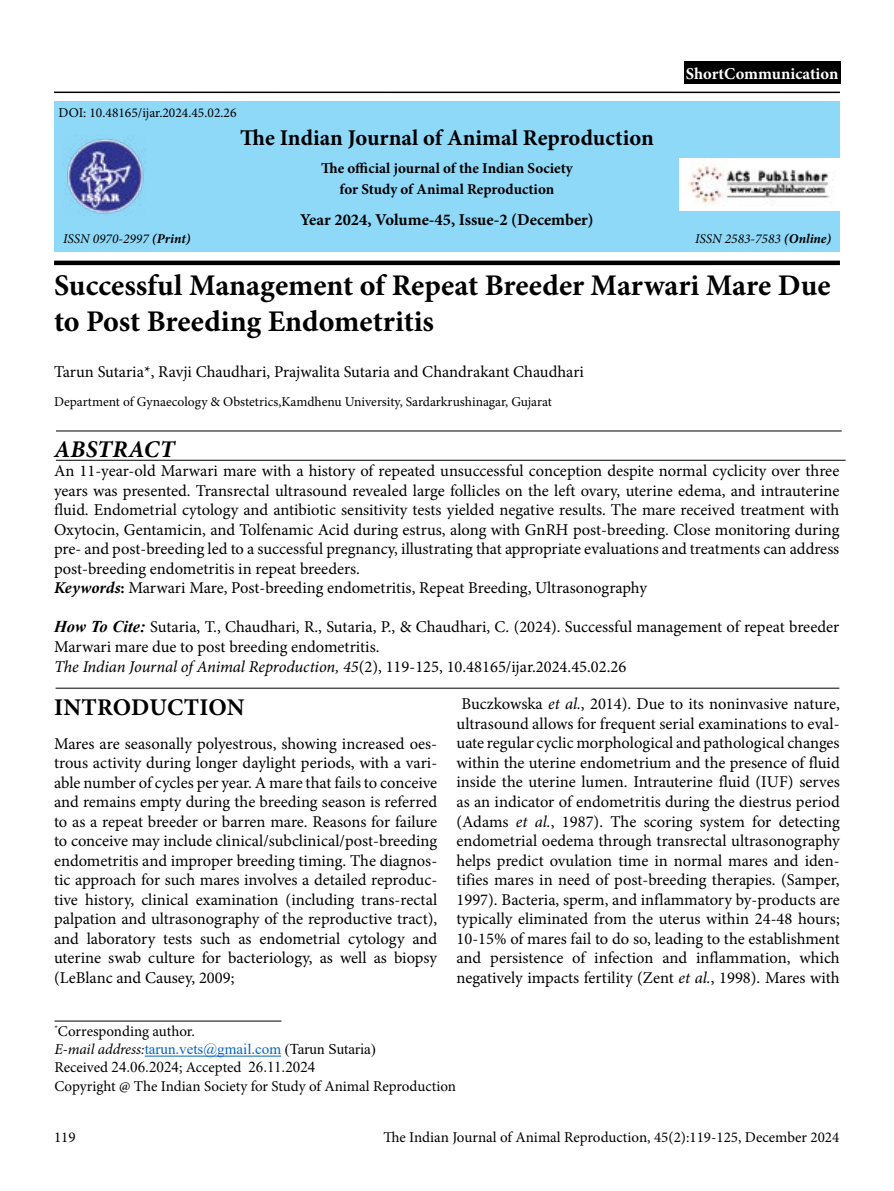
<style>
.page{position:relative;width:894px;height:1191px;background:#fff}
.page>*{position:absolute;margin:0;border:0;box-sizing:border-box;transform-origin:0 0}
.t1{font:700 30px/36px "Minion Pro";color:#000}
.t2{font:700 24px "Minion Pro";letter-spacing:.01em;color:#000}
.t3{font:italic 700 24px "Minion Pro";letter-spacing:.01em;color:#000}
.t4{font:700 22.5px "Minion Pro";color:#000}
.t5{font:16.5px/19.5px "Minion Pro";color:#000}
.t6{font:700 16.5px "Minion Pro";color:#000}
.t7{font:700 16.5px "Minion Pro";color:#fff}
.t8{font:15px "Minion Pro";color:#000}
.t9{font:15px/18px "Times New Roman";color:#000}
.t10{font:700 15px/21px "Minion Pro";color:#000;text-align:center}
.t11{font:13.5px "Minion Pro";color:#000}
.t12{font:italic 13.5px "Minion Pro";color:#000}
.s1{font-weight:700}
.s2{font-weight:700;font-style:italic}
.s3{font-family:"Times New Roman";font-weight:700;font-style:italic}
.s4{font-style:italic}
.s5{font-family:"Minion Pro";font-style:italic}
.s6{color:#0563c1}
.s7{font-family:"Minion Pro"}
</style>
<div class="page">
<hr style="left:54px;top:1020px;width:227px;height:1px;background:#000">
<hr style="left:145px;top:1055px;width:136px;height:1px;background:#0563c1">
<hr style="left:54px;top:92px;width:785px;height:1px;background:#000">
<div style="left:54px;top:260px;width:785px;height:5px;background:#000"></div>
<div style="left:54px;top:102px;width:785px;height:150px;background:#8ed8f8"></div>
<div style="left:683px;top:62px;width:157px;height:22px;background:#000"></div>
<img style="left:679px;top:159px;width:160px;height:51px">
<img style="left:67px;top:139px;width:77px;height:75px">
<hr style="left:56px;top:430px;width:785px;height:1px;background:#000">
<hr style="left:56px;top:687px;width:783px;height:1px;background:#000">
<hr style="left:56px;top:460px;width:789px;height:1px;background:#000">
<p class="t11" style="left:59px;top:104px;width:179px">DOI: 10.48165/ijar.2024.45.02.26</p>
<h3 class="t4" style="left:240px;top:122px;width:415px">The Indian Journal of Animal Reproduction</h3>
<p class="t10" style="left:321px;top:158px;width:253px">The official journal of the Indian Society for Study of Animal Reproduction</p>
<p class="t6" style="left:300px;top:208px;width:295px">Year 2024, Volume-45, Issue-2 (December)</p>
<p class="t7" style="left:685px;top:62px;width:154px">ShortCommunication</p>
<p class="t12" style="left:63px;top:229px;width:129px">ISSN 0970-2997 <span class="s1">(Print)</span></p>
<p class="t12" style="left:694px;top:229px;width:138px">ISSN 2583-7583 <span class="s1">(Online)</span></p>
<h1 class="t1" style="left:54px;top:266px;width:777px">Successful Management of Repeat Breeder Marwari Mare Due to Post Breeding Endometritis</h1>
<p class="t5" style="left:54px;top:362px;width:531px">Tarun Sutaria*, Ravji Chaudhari, Prajwalita Sutaria and Chandrakant Chaudhari</p>
<p class="t11" style="left:54px;top:392px;width:499px">Department of Gynaecology &amp; Obstetrics,Kamdhenu University, Sardarkrushinagar, Gujarat</p>
<h2 class="t3" style="left:54px;top:432px;width:122px">ABSTRACT</h2>
<p class="t5" style="left:54px;top:461px;width:786px">An 11-year-old Marwari mare with a history of repeated unsuccessful conception despite normal cyclicity over three years was presented. Transrectal ultrasound revealed large follicles on the left ovary, uterine edema, and intrauterine fluid. Endometrial cytology and antibiotic sensitivity tests yielded negative results. The mare received treatment with Oxytocin, Gentamicin, and Tolfenamic Acid during estrus, along with GnRH post-breeding. Close monitoring during pre- and post-breeding led to a successful pregnancy, illustrating that appropriate evaluations and treatments can address post-breeding endometritis in repeat breeders.<br><span class="s2">Keywords</span><span class="s1">:</span> Marwari Mare, Post-breeding endometritis, Repeat Breeding, Ultrasonography</p>
<p class="t5" style="left:54px;top:617px;width:786px"><span class="s3">How To Cite:</span> Sutaria, T., Chaudhari, R., Sutaria, P., &amp; Chaudhari, C. (2024). Successful management of repeat breeder<br>Marwari mare due to post breeding endometritis.<br><span class="s4">The Indian Journal of Animal Reproduction, 45</span>(2), 119-125, 10.48165/ijar.2024.45.02.26</p>
<h2 class="t2" style="left:54px;top:690px;width:192px">INTRODUCTION</h2>
<p class="t5" style="left:54px;top:733px;width:384px;text-align:justify">Mares are seasonally polyestrous, showing increased oes&shy;trous activity during longer daylight periods, with a vari&shy;able number of cycles per year. A mare that fails to conceive and remains empty during the breeding season is referred to as a repeat breeder or barren mare. Reasons for failure to conceive may include clinical/subclinical/post-breeding endometritis and improper breeding timing. The diagnos&shy;tic approach for such mares involves a detailed reproduc&shy;tive history, clinical examination (including trans-rectal palpation and ultrasonography of the reproductive tract), and laboratory tests such as endometrial cytology and uterine swab culture for bacteriology, as well as biopsy (LeBlanc and Causey, 2009;</p>
<p class="t5" style="left:456px;top:694px;width:384px;text-align:center">Buczkowska <span class="s4">et al.</span>, 2014). Due to its noninvasive nature, ultrasound allows for frequent serial examinations to eval&shy;uate regular cyclic morphological and pathological changes within the uterine endometrium and the presence of fluid inside the uterine lumen. Intrauterine fluid (IUF) serves as an indicator of endometritis during the diestrus period (Adams <span class="s4">et al.</span>, 1987). The scoring system for detecting endometrial oedema through transrectal ultrasonography helps predict ovulation time in normal mares and iden&shy;tifies mares in need of post-breeding therapies. (Samper, 1997). Bacteria, sperm, and inflammatory by-products are typically eliminated from the uterus within 24-48 hours; 10-15% of mares fail to do so, leading to the establishment and persistence of infection and inflammation, which negatively impacts fertility (Zent <span class="s4">et al.</span>, 1998). Mares with</p>
<p class="t8" style="left:54px;top:1021px;width:142px"><sup>*</sup>Corresponding author.</p>
<p class="t9" style="left:54px;top:1039px;width:323px"><span class="s5">E-mail address:</span><span class="s6">tarun.vets@gmail.com</span> (Tarun Sutaria)<br><span class="s7">Received</span> 24.06.2024<span class="s7">; Accepted</span> 26.11.2024</p>
<p class="t8" style="left:54px;top:1075px;width:403px">Copyright @ The Indian Society for Study of Animal Reproduction</p>
<p class="t8" style="left:54px;top:1127px;width:23px">119</p>
<p class="t8" style="left:383px;top:1127px;width:457px">The Indian Journal of Animal Reproduction, 45(2):119-125, December 2024</p>
</div>
